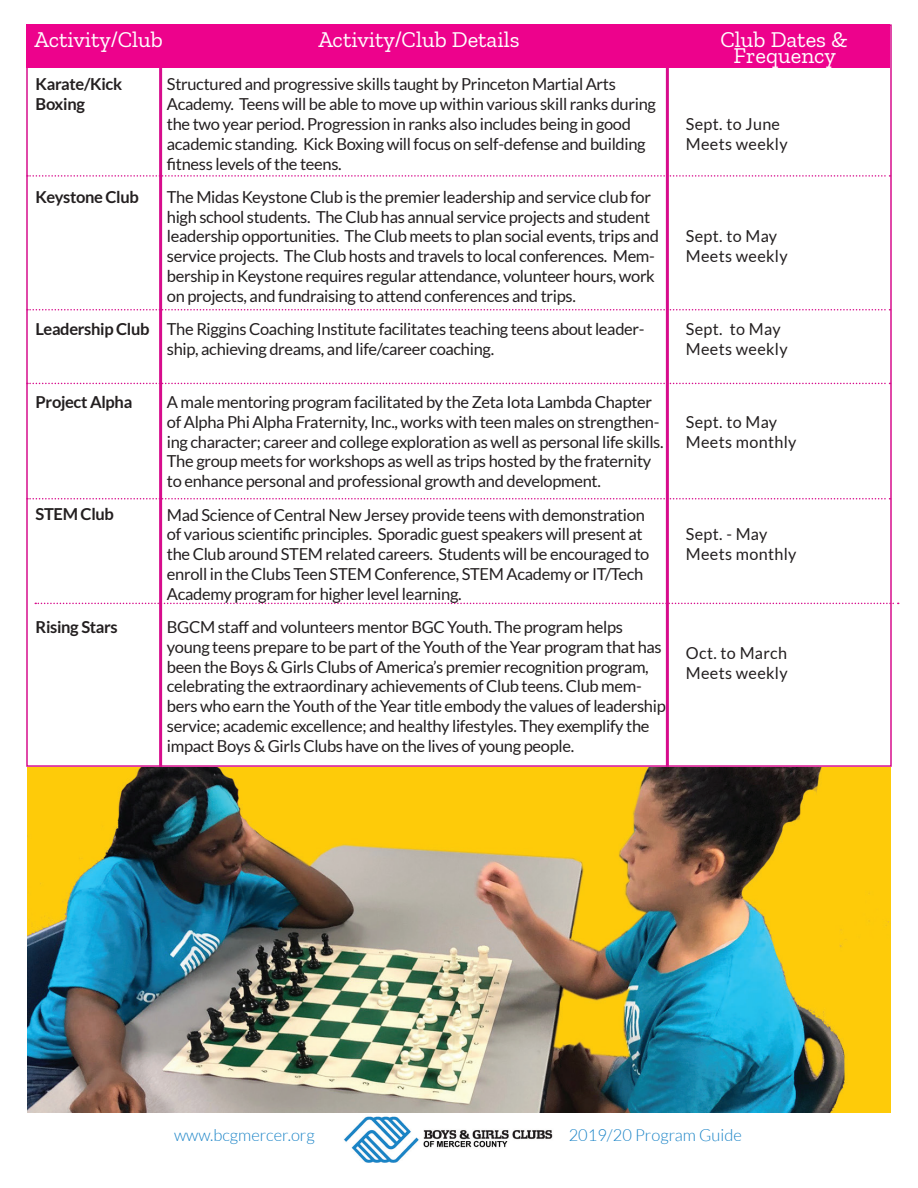
<style>
.page{position:relative;width:918px;height:1188px;background:#fff}
.page>*{position:absolute;margin:0;border:0;box-sizing:border-box;transform-origin:0 0}
.t1{font:22.5px/16.5px "Zilla Slab";color:#fff;text-align:center}
.t2{font:16.5px/19.8px "Lato";letter-spacing:-.02em;color:#231f20}
.t3{font:16.5px/19.8px "Lato";letter-spacing:.02em;color:#231f20}
.t4{font:700 16.5px/19.8px "Lato";letter-spacing:-.02em;color:#231f20}
.t5{font:300 16.5px "Lato";color:#1b84c7}
</style>
<div class="page">
<img style="left:344px;top:1116px;width:209px;height:47px">
<div style="left:26px;top:24px;width:864px;height:44px;background:#ed028c"></div>
<hr style="left:159px;top:68px;width:3px;height:699px;background:#d70c8c">
<hr style="left:666px;top:68px;width:3px;height:699px;background:#d70c8c">
<svg style="left:27px;top:175px;width:864px;height:2px"></svg>
<svg style="left:27px;top:383px;width:864px;height:1px"></svg>
<svg style="left:27px;top:498px;width:864px;height:2px"></svg>
<svg style="left:35px;top:603px;width:864px;height:1px"></svg>
<svg style="left:27px;top:309px;width:864px;height:1px"></svg>
<img style="left:27px;top:767px;width:864px;height:346px">
<h1 class="t1" style="left:34px;top:31px;width:130px">Activity/Club</h1>
<h1 class="t1" style="left:318px;top:31px;width:203px">Activity/Club Details</h1>
<h1 class="t1" style="left:720px;top:31px;width:129px">Club Dates &amp;<br>Frequency</h1>
<p class="t4" style="left:36px;top:74px;width:88px">Karate/Kick<br>Boxing</p>
<p class="t4" style="left:36px;top:187px;width:105px">Keystone Club</p>
<p class="t4" style="left:36px;top:319px;width:115px">Leadership Club</p>
<p class="t4" style="left:36px;top:392px;width:98px">Project Alpha</p>
<p class="t4" style="left:36px;top:504px;width:80px">STEM Club</p>
<p class="t4" style="left:36px;top:617px;width:84px">Rising Stars</p>
<p class="t2" style="left:167px;top:74px;width:491px">Structured and progressive skills taught by Princeton Martial Arts Academy. Teens will be able to move up within various skill ranks during the two year period. Progression in ranks also includes being in good academic standing. Kick Boxing will focus on self-defense and building fitness levels of the teens.</p>
<p class="t2" style="left:167px;top:187px;width:494px">The Midas Keystone Club is the premier leadership and service club for high school students. The Club has annual service projects and student leadership opportunities. The Club meets to plan social events, trips and service projects. The Club hosts and travels to local conferences. Mem&shy;bership in Keystone requires regular attendance, volunteer hours, work on projects, and fundraising to attend conferences and trips.</p>
<p class="t2" style="left:167px;top:319px;width:479px">The Riggins Coaching Institute facilitates teaching teens about leader&shy;ship, achieving dreams, and life/career coaching.</p>
<p class="t2" style="left:167px;top:392px;width:498px">A male mentoring program facilitated by the Zeta Iota Lambda Chapter of Alpha Phi Alpha Fraternity, Inc., works with teen males on strengthen&shy;ing character; career and college exploration as well as personal life skills.<br>The group meets for workshops as well as trips hosted by the fraternity to enhance personal and professional growth and development.</p>
<p class="t2" style="left:167px;top:505px;width:484px">Mad Science of Central New Jersey provide teens with demonstration of various scientific principles. Sporadic guest speakers will present at the Club around STEM related careers. Students will be encouraged to enroll in the Clubs Teen STEM Conference, STEM Academy or IT/Tech Academy program for higher level learning.</p>
<p class="t2" style="left:167px;top:617px;width:500px">BGCM staff and volunteers mentor BGC Youth. The program helps young teens prepare to be part of the Youth of the Year program that has been the Boys &amp; Girls Clubs of America’s premier recognition program, celebrating the extraordinary achievements of Club teens. Club mem&shy;bers who earn the Youth of the Year title embody the values of leadership service; academic excellence; and healthy lifestyles. They exemplify the impact Boys &amp; Girls Clubs have on the lives of young people.</p>
<p class="t3" style="left:686px;top:114px;width:103px">Sept. to June<br>Meets weekly</p>
<p class="t3" style="left:686px;top:226px;width:103px">Sept. to May<br>Meets weekly</p>
<p class="t3" style="left:686px;top:319px;width:103px">Sept. to May<br>Meets weekly</p>
<p class="t3" style="left:686px;top:412px;width:112px">Sept. to May<br>Meets monthly</p>
<p class="t3" style="left:686px;top:524px;width:112px">Sept. - May<br>Meets monthly</p>
<p class="t3" style="left:686px;top:643px;width:103px">Oct. to March<br>Meets weekly</p>
<p class="t5" style="left:174px;top:1126px;width:142px">www.bcgmercer.org</p>
<p class="t5" style="left:569px;top:1126px;width:175px">2019/20 Program Guide</p>
</div>
